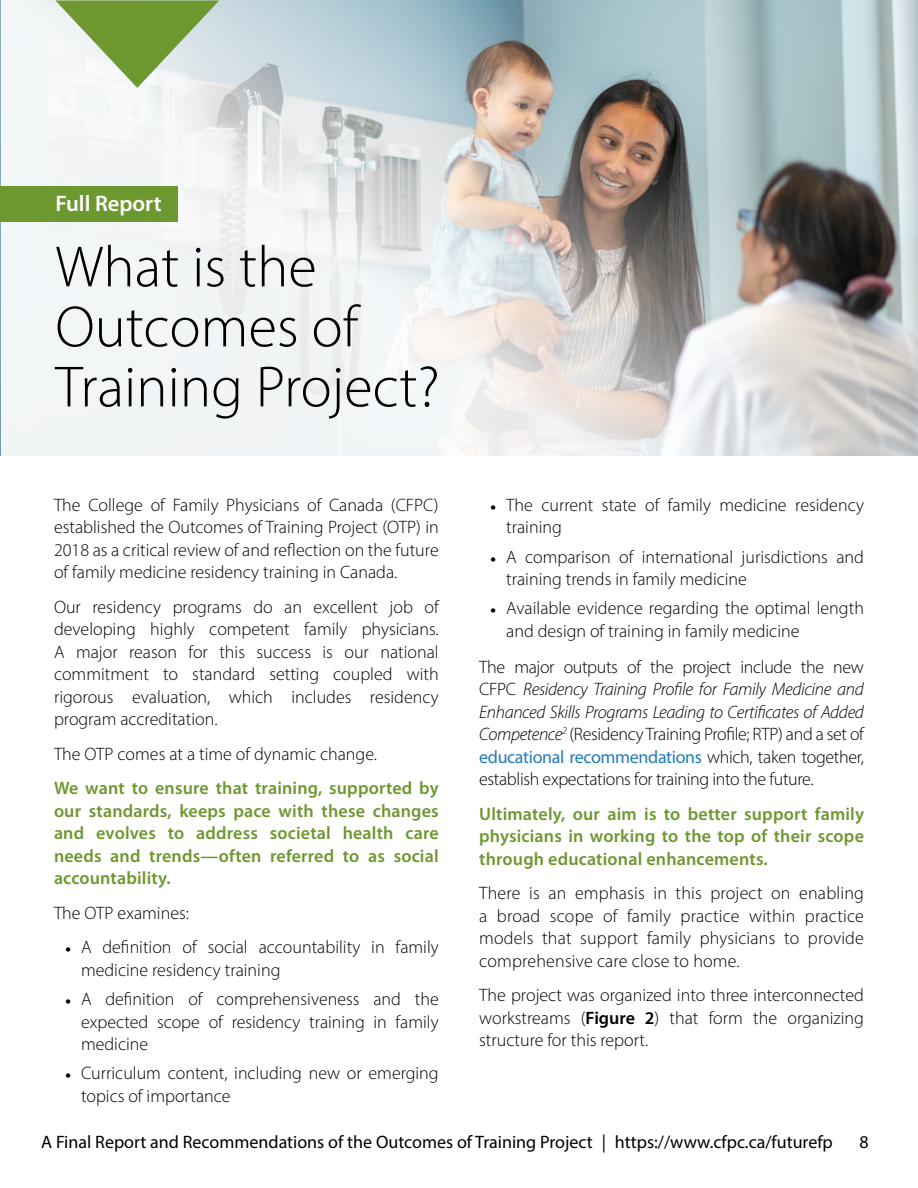
<style>
.page{position:relative;width:918px;height:1188px;background:#fff}
.page>*{position:absolute;margin:0;border:0;box-sizing:border-box;transform-origin:0 0}
.t1{font:300 58.5px/60px "Myriad Pro";color:#000}
.HEADER_-_blue{font:600 22.5px "Myriad Pro";color:#fff}
.t2{font:300 18px/22.5px "Myriad Pro";color:#000;text-align:justify}
.t3{font:600 18px/22.5px "Myriad Pro";letter-spacing:.01em;color:#6d972f;text-align:justify}
.t4{font:18px "Myriad Pro";color:#000}
.s1{font-style:italic}
.s2{font-weight:400;color:#217cb8}
.s3{font-weight:600}
</style>
<div class="page">
<svg style="left:2px;top:0;width:916px;height:456px"></svg>
<svg style="left:42px;top:0;width:177px;height:88px"></svg>
<div style="left:1px;top:186px;width:177px;height:35px;background:#6d972f"></div>
<p class="HEADER_-_blue" style="left:55px;top:191px;width:108px">Full Report</p>
<h2 class="t1" style="left:55px;top:236px;width:386px">What is the<br>Outcomes of<br>Training Project?</h2>
<p class="t2" style="left:54px;top:493px;width:386px">The College of Family Physicians of Canada (CFPC) established the Outcomes of Training Project (OTP) in 2018 as a critical review of and reflection on the future of family medicine residency training in Canada.</p>
<p class="t2" style="left:54px;top:595px;width:386px">Our residency programs do an excellent job of developing highly competent family physicians.<br>A major reason for this success is our national commitment to standard setting coupled with rigorous evaluation, which includes residency program accreditation.</p>
<p class="t2" style="left:54px;top:742px;width:325px">The OTP comes at a time of dynamic change.</p>
<p class="t3" style="left:54px;top:777px;width:386px">We want to ensure that training, supported by our standards, keeps pace with these changes and evolves to address societal health care needs and trends—often referred to as social accountability.</p>
<p class="t2" style="left:54px;top:901px;width:136px">The OTP examines:</p>
<p class="t2" style="left:81px;top:936px;width:359px;text-indent:-16px">• A definition of social accountability in family medicine residency training</p>
<p class="t2" style="left:81px;top:988px;width:359px;text-indent:-16px">• A definition of comprehensiveness and the expected scope of residency training in family medicine</p>
<p class="t2" style="left:81px;top:1062px;width:359px;text-indent:-16px">• Curriculum content, including new or emerging topics of importance</p>
<p class="t2" style="left:506px;top:493px;width:359px;text-indent:-16px">• The current state of family medicine residency training</p>
<p class="t2" style="left:506px;top:545px;width:359px;text-indent:-16px">• A comparison of international jurisdictions and training trends in family medicine</p>
<p class="t2" style="left:506px;top:597px;width:359px;text-indent:-16px">• Available evidence regarding the optimal length and design of training in family medicine</p>
<p class="t2" style="left:479px;top:655px;width:386px">The major outputs of the project include the new CFPC <span class="s1">Residency Training Profile for Family Medicine and Enhanced Skills Programs Leading to Certificates of Added Competence</span><sup>2</sup> (Residency Training Profile; RTP) and a set of <span class="s2">educational recommendations</span> which, taken together, establish expectations for training into the future.</p>
<p class="t3" style="left:479px;top:803px;width:386px">Ultimately, our aim is to better support family physicians in working to the top of their scope through educational enhancements.</p>
<p class="t2" style="left:479px;top:882px;width:386px">There is an emphasis in this project on enabling a broad scope of family practice within practice models that support family physicians to provide comprehensive care close to home.</p>
<p class="t2" style="left:479px;top:984px;width:386px">The project was organized into three interconnected workstreams (<span class="s3">Figure 2</span>) that form the organizing structure for this report.</p>
<p class="t4" style="left:41px;top:1130px;width:793px">A Final Report and Recommendations of the Outcomes of Training Project | https://www.cfpc.ca/futurefp</p>
<p class="t4" style="left:860px;top:1130px;width:11px">8</p>
</div>
